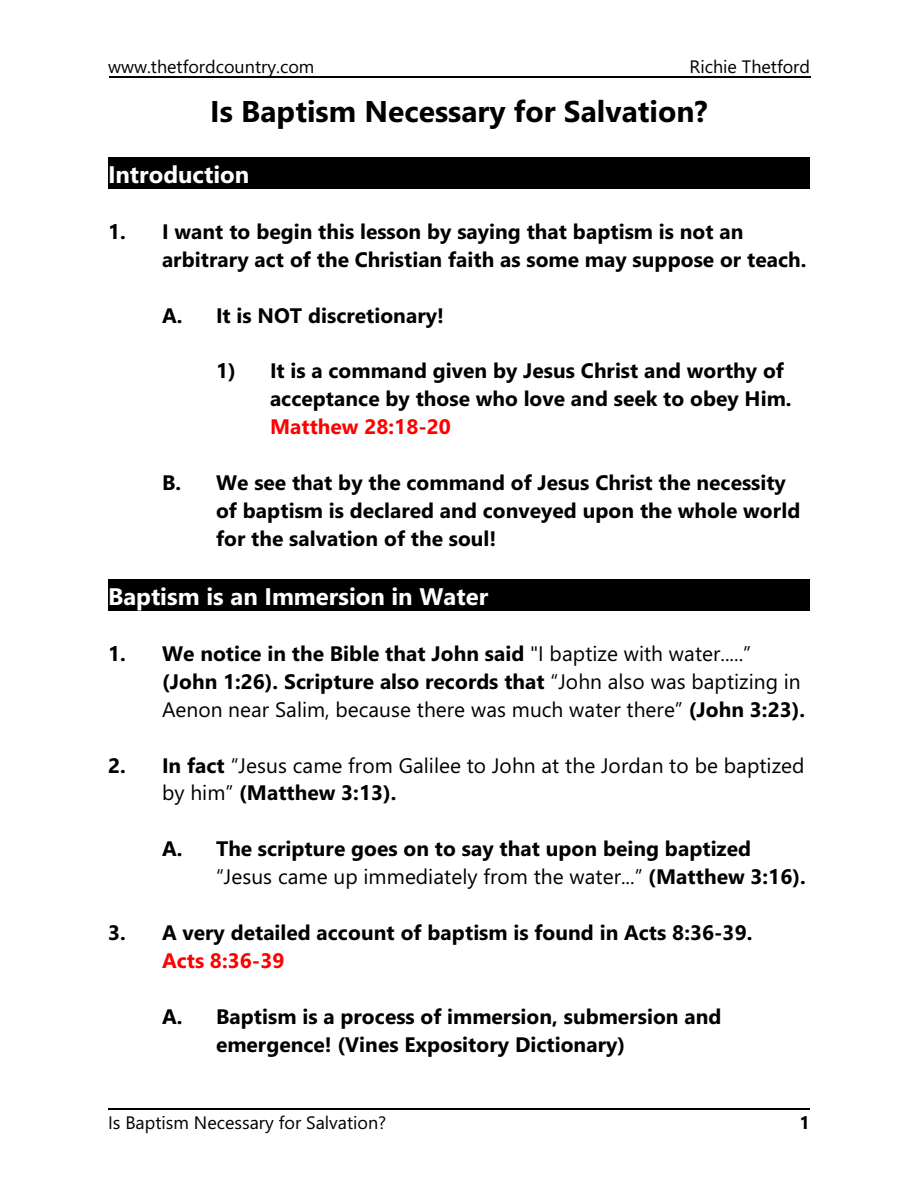
<style>
.page{position:relative;width:918px;height:1188px;background:#fff}
.page>*{position:absolute;margin:0;border:0;box-sizing:border-box;transform-origin:0 0}
.t1{font:700 30px "Segoe UI";color:#000}
.t2{font:700 24px "Segoe UI";color:#fff}
.t3{font:700 21px/27.9px "Segoe UI";color:#000}
.t4{font:21px/27.9px "Segoe UI";color:#000}
.t5{font:700 21px "Segoe UI";color:#f00}
.t6{font:18px "Segoe UI";color:#000}
.t7{font:700 18px "Segoe UI";color:#000}
.s1{font-weight:700}
.s2{font-weight:400}
</style>
<div class="page">
<hr style="left:109px;top:77px;width:702px;height:1px;background:#000">
<div style="left:108px;top:157px;width:702px;height:31px;background:#000"></div>
<div style="left:108px;top:579px;width:702px;height:31px;background:#000"></div>
<hr style="left:108px;top:1109px;width:702px;height:1px;background:#000">
<p class="t6" style="left:108px;top:60px;width:208px">www.thetfordcountry.com</p>
<p class="t6" style="left:690px;top:60px;width:122px">Richie Thetford</p>
<h1 class="t1" style="left:210px;top:100px;width:499px">Is Baptism Necessary for Salvation?</h1>
<p class="t2" style="left:108px;top:165px;width:143px">Introduction</p>
<p class="t3" style="left:162px;top:219px;width:646px;text-indent:-54px">1. I want to begin this lesson by saying that baptism is not an arbitrary act of the Christian faith as some may suppose or teach.</p>
<p class="t3" style="left:162px;top:303px;width:284px">A. It is NOT discretionary!</p>
<p class="t3" style="left:270px;top:359px;width:523px;text-indent:-54px">1) It is a command given by Jesus Christ and worthy of acceptance by those who love and seek to obey Him.</p>
<p class="t5" style="left:270px;top:419px;width:182px">Matthew 28:18-20</p>
<p class="t3" style="left:216px;top:471px;width:586px;text-indent:-54px">B. We see that by the command of Jesus Christ the necessity of baptism is declared and conveyed upon the whole world for the salvation of the soul!</p>
<p class="t2" style="left:108px;top:587px;width:382px">Baptism is an Immersion in Water</p>
<p class="t4" style="left:162px;top:642px;width:645px;text-indent:-54px"><span class="s1">1. We notice in the Bible that John said</span> "I baptize with water.....” <span class="s1">(John 1:26). Scripture also records that</span> “John also was baptizing in<br>Aenon near Salim, because there was much water there” <span class="s1">(John 3:23).</span></p>
<p class="t4" style="left:162px;top:753px;width:644px;text-indent:-54px"><span class="s1">2. In fact</span> “Jesus came from Galilee to John at the Jordan to be baptized by him” <span class="s1">(Matthew 3:13).</span></p>
<p class="t3" style="left:216px;top:837px;width:591px;text-indent:-54px">A. The scripture goes on to say that upon being baptized <span class="s2">“Jesus came up immediately from the water...”</span> (Matthew 3:16).</p>
<p class="t3" style="left:108px;top:921px;width:646px">3. A very detailed account of baptism is found in Acts 8:36-39.</p>
<p class="t5" style="left:162px;top:953px;width:124px">Acts 8:36-39</p>
<p class="t3" style="left:216px;top:1004px;width:507px;text-indent:-54px">A. Baptism is a process of immersion, submersion and emergence! (Vines Expository Dictionary)</p>
<p class="t6" style="left:108px;top:1116px;width:280px">Is Baptism Necessary for Salvation?</p>
<p class="t7" style="left:800px;top:1116px;width:12px">1</p>
</div>
